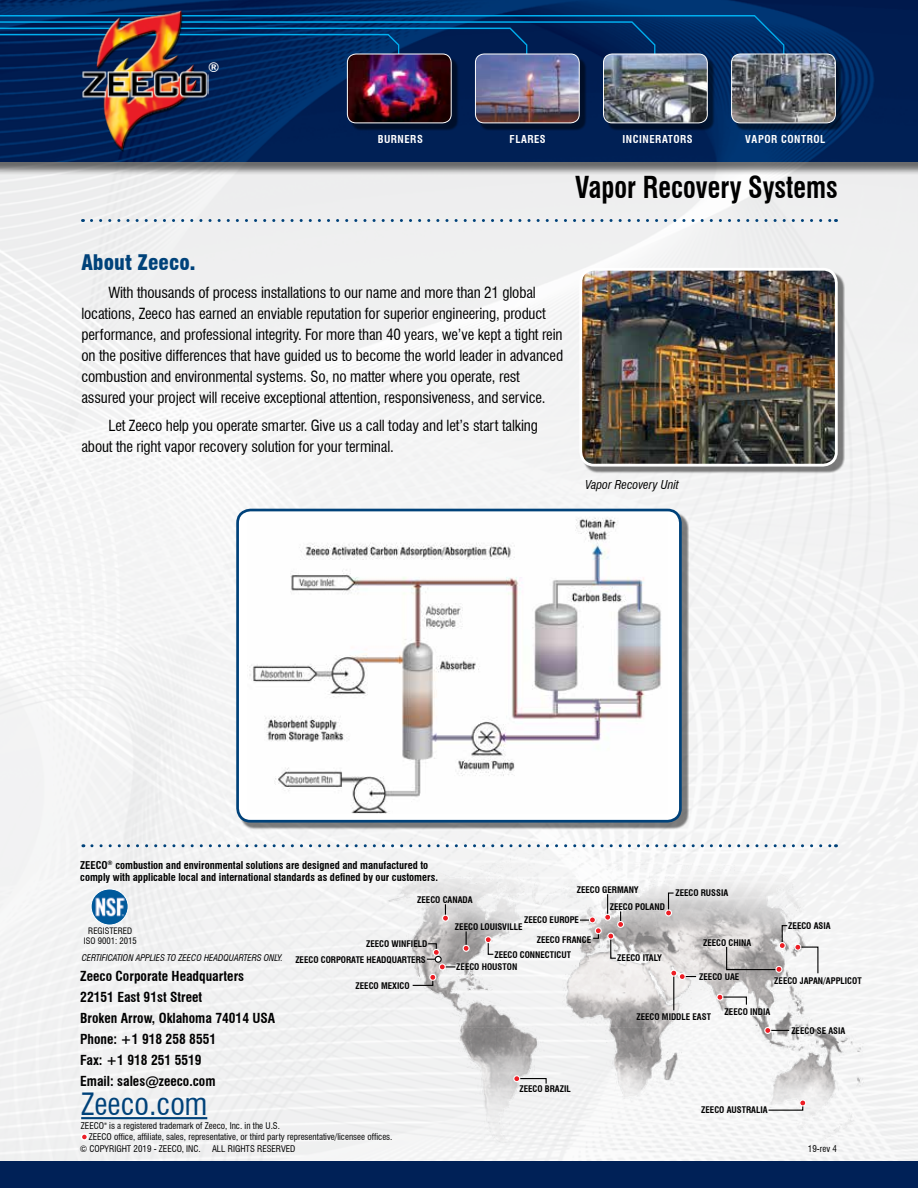
<style>
.page{position:relative;width:918px;height:1188px;background:#f2f2f3}
.page>*{position:absolute;margin:0;border:0;box-sizing:border-box;transform-origin:0 0}
.t1{font:condensed 30px "Swiss 721 BT";color:#00427a}
.t2{font:700 condensed 29.55px "Swiss 721 BT";color:#000;scale:.9 1}
.t3{font:900 condensed 21px "Swiss 721 BT";color:#00427a}
.t4{font:condensed 15px/21px "Swiss 721 BT";letter-spacing:-.01em;color:#000}
.t5{font:700 condensed 13.5px/21px "Swiss 721 BT";color:#000}
.t6{font:700 condensed 13.5px "Swiss 721 BT";color:#fff}
.t7{font:italic condensed 12px "Swiss 721 BT";color:#000}
.t8{font:700 condensed 10.65px "Swiss 721 BT";letter-spacing:.05em;color:#fff}
.t9{font:700 condensed 10.5px/12.6px "Swiss 721 BT";color:#000}
.t10{font:condensed 9px "Swiss 721 BT";color:#000}
.t11{font:italic condensed 9px "Swiss 721 BT";color:#000}
.t12{font:700 condensed 8.85px "Swiss 721 BT";color:#000}
.t13{font:condensed 8.7px/9.6px "Swiss 721 BT";color:#000;text-align:center}
.t14{font:700 condensed 3.45px "Swiss 721 BT";color:#000}
</style>
<div class="page">
<div style="left:0;top:0;width:918px;height:175px;background:#000;opacity:.55"></div>
<img style="left:0;top:0;width:918px;height:162px">
<svg style="left:0;top:14px;width:785px;height:43px;background:#01346c"></svg>
<div style="left:350px;top:57px;width:109px;height:74px;background:#000;opacity:.5"></div>
<img style="left:347px;top:54px;width:104px;height:69px">
<div style="left:347px;top:54px;width:105px;height:69px;border:1px solid #fff;border-radius:9px"></div>
<div style="left:478px;top:57px;width:109px;height:74px;background:#000;opacity:.5"></div>
<img style="left:475px;top:54px;width:104px;height:69px">
<div style="left:475px;top:54px;width:105px;height:69px;border:1px solid #fff;border-radius:9px"></div>
<div style="left:606px;top:57px;width:109px;height:74px;background:#000;opacity:.5"></div>
<img style="left:604px;top:54px;width:103px;height:69px">
<div style="left:603px;top:54px;width:105px;height:69px;border:1px solid #fff;border-radius:9px"></div>
<svg style="left:91px;top:219px;width:746px;height:3px"></svg>
<div style="left:734px;top:57px;width:109px;height:74px;background:#000;opacity:.5"></div>
<img style="left:732px;top:54px;width:103px;height:69px">
<div style="left:731px;top:54px;width:105px;height:69px;border:1px solid #fff;border-radius:9px"></div>
<svg style="left:92px;top:844px;width:744px;height:3px"></svg>
<div style="left:0;top:1161px;width:918px;height:27px;background:#002157"></div>
<hr style="left:81px;top:1117px;width:126px;height:2px;background:#00427a">
<div style="left:81px;top:1133px;width:7px;height:8px;border:2px solid #fff;border-radius:50%"></div>
<img style="left:81px;top:10px;width:128px;height:142px">
<div style="left:583px;top:271px;width:262px;height:203px;background:#000;opacity:.5"></div>
<img style="left:581px;top:269px;width:255px;height:196px">
<div style="left:579px;top:268px;width:259px;height:199px;border:3px solid #fff;border-radius:14px"></div>
<div style="left:240px;top:512px;width:449px;height:317px;background:#000;opacity:.5"></div>
<div style="left:238px;top:510px;width:442px;height:311px;background:#fff;border-radius:13px"></div>
<img style="left:247px;top:517px;width:415px;height:297px">
<div style="left:236px;top:509px;width:446px;height:314px;border:3px solid #00427a;border-radius:13px"></div>
<img style="left:381px;top:845px;width:483px;height:297px">
<svg style="left:765px;top:1027px;width:24px;height:6px"></svg>
<div style="left:764px;top:1027px;width:7px;height:7px;border:1px solid #fff;border-radius:50%"></div>
<svg style="left:666px;top:892px;width:9px;height:24px"></svg>
<div style="left:665px;top:909px;width:7px;height:7px;border:1px solid #fff;border-radius:50%"></div>
<hr style="left:673px;top:973px;width:1px;height:37px;background:#000">
<svg style="left:671px;top:970px;width:25px;height:10px"></svg>
<div style="left:670px;top:970px;width:7px;height:7px;border:1px solid #fff;border-radius:50%"></div>
<svg style="left:795px;top:944px;width:24px;height:30px"></svg>
<div style="left:794px;top:944px;width:7px;height:7px;border:1px solid #fff;border-radius:50%"></div>
<svg style="left:716px;top:994px;width:32px;height:12px"></svg>
<div style="left:716px;top:994px;width:7px;height:7px;border:1px solid #fff;border-radius:50%"></div>
<svg style="left:580px;top:894px;width:44px;height:65px"></svg>
<div style="left:589px;top:916px;width:7px;height:7px;border:1px solid #fff;border-radius:50%"></div>
<svg style="left:412px;top:943px;width:43px;height:43px"></svg>
<div style="left:435px;top:956px;width:7px;height:7px;border:1px solid #000;border-radius:50%"></div>
<svg style="left:485px;top:937px;width:9px;height:18px"></svg>
<div style="left:485px;top:936px;width:7px;height:7px;border:1px solid #fff;border-radius:50%"></div>
<hr style="left:727px;top:969px;width:51px;height:1px;background:#000">
<svg style="left:776px;top:966px;width:6px;height:6px"></svg>
<div style="left:775px;top:966px;width:7px;height:7px;border:1px solid #fff;border-radius:50%"></div>
<svg style="left:726px;top:947px;width:1px;height:23px"></svg>
<svg style="left:443px;top:904px;width:5px;height:16px"></svg>
<div style="left:442px;top:915px;width:7px;height:7px;border:1px solid #fff;border-radius:50%"></div>
<svg style="left:514px;top:1076px;width:33px;height:9px"></svg>
<div style="left:513px;top:1075px;width:7px;height:7px;border:1px solid #fff;border-radius:50%"></div>
<svg style="left:767px;top:1100px;width:39px;height:11px"></svg>
<div style="left:799px;top:1099px;width:7px;height:7px;border:1px solid #fff;border-radius:50%"></div>
<svg style="left:779px;top:925px;width:9px;height:24px"></svg>
<div style="left:779px;top:942px;width:7px;height:7px;border:1px solid #fff;border-radius:50%"></div>
<img style="left:93px;top:890px;width:34px;height:34px">
<div style="left:91px;top:889px;width:38px;height:37px;border:1px solid #fff;border-radius:50%"></div>
<svg style="left:463px;top:931px;width:6px;height:20px"></svg>
<div style="left:463px;top:945px;width:7px;height:7px;border:1px solid #fff;border-radius:50%"></div>
<p class="t6" style="left:208px;top:59px;width:13px">®</p>
<p class="t8" style="left:378px;top:133px;width:47px">BURNERS</p>
<p class="t8" style="left:510px;top:133px;width:38px">FLARES</p>
<p class="t8" style="left:623px;top:133px;width:72px">INCINERATORS</p>
<p class="t8" style="left:745px;top:133px;width:82px">VAPOR CONTROL</p>
<h2 class="t2" style="left:575px;top:169px;width:293px">Vapor Recovery Systems</h2>
<h3 class="t3" style="left:81px;top:250px;width:116px">About Zeeco.</h3>
<p class="t4" style="left:81px;top:282px;width:483px;text-indent:27px">With thousands of process installations to our name and more than 21 global locations, Zeeco has earned an enviable reputation for superior engineering, product performance, and professional integrity. For more than 40 years, we’ve kept a tight rein on the positive differences that have guided us to become the world leader in advanced combustion and environmental systems. So, no matter where you operate, rest assured your project will receive exceptional attention, responsiveness, and service.</p>
<p class="t4" style="left:81px;top:415px;width:458px;text-indent:27px">Let Zeeco help you operate smarter. Give us a call today and let’s start talking about the right vapor recovery solution for your terminal.</p>
<p class="t7" style="left:585px;top:478px;width:95px">Vapor Recovery Unit</p>
<p class="t9" style="left:80px;top:859px;width:359px">ZEECO<sup>®</sup> combustion and environmental solutions are designed and manufactured to comply with applicable local and international standards as defined by our customers.</p>
<p class="t12" style="left:417px;top:894px;width:57px">ZEECO CANADA</p>
<p class="t12" style="left:577px;top:885px;width:64px">ZEECO GERMANY</p>
<p class="t12" style="left:610px;top:901px;width:57px">ZEECO POLAND</p>
<p class="t13" style="left:84px;top:927px;width:54px">REGISTERED<br>ISO 9001: 2015</p>
<p class="t12" style="left:366px;top:939px;width:63px">ZEECO WINFIELD</p>
<p class="t12" style="left:524px;top:915px;width:56px">ZEECO EUROPE</p>
<p class="t12" style="left:455px;top:922px;width:69px">ZEECO LOUISVILLE</p>
<p class="t12" style="left:537px;top:934px;width:56px">ZEECO FRANCE</p>
<p class="t12" style="left:675px;top:888px;width:54px">ZEECO RUSSIA</p>
<p class="t12" style="left:703px;top:938px;width:50px">ZEECO CHINA</p>
<p class="t12" style="left:788px;top:920px;width:44px">ZEECO ASIA</p>
<p class="t11" style="left:82px;top:952px;width:203px">CERTIFICATION APPLIES TO ZEECO HEADQUARTERS ONLY.</p>
<p class="t12" style="left:295px;top:954px;width:132px">ZEECO CORPORATE HEADQUARTERS</p>
<p class="t5" style="left:80px;top:966px;width:197px">Zeeco Corporate Headquarters<br>22151 East 91st Street<br>Broken Arrow, Oklahoma 74014 USA<br>Phone: +1 918 258 8551<br>Fax: +1 918 251 5519<br>Email: sales@zeeco.com</p>
<h1 class="t1" style="left:81px;top:1086px;width:128px">Zeeco.com</h1>
<p class="t10" style="left:81px;top:1120px;width:25px">ZEECO</p>
<p class="t14" style="left:104px;top:1121px;width:4px">®</p>
<p class="t10" style="left:109px;top:1120px;width:172px">is a registered trademark of Zeeco, Inc. in the U.S.</p>
<p class="t10" style="left:89px;top:1132px;width:305px">ZEECO office, affiliate, sales, representative, or third party representative/licensee offices.</p>
<p class="t10" style="left:80px;top:1144px;width:217px">© COPYRIGHT 2019 - ZEECO, INC. ALL RIGHTS RESERVED</p>
<p class="t12" style="left:356px;top:980px;width:55px">ZEECO MEXICO</p>
<p class="t12" style="left:494px;top:949px;width:78px">ZEECO CONNECTICUT</p>
<p class="t12" style="left:456px;top:962px;width:63px">ZEECO HOUSTON</p>
<p class="t12" style="left:519px;top:1083px;width:53px">ZEECO BRAZIL</p>
<p class="t12" style="left:617px;top:953px;width:46px">ZEECO ITALY</p>
<p class="t12" style="left:699px;top:971px;width:42px">ZEECO UAE</p>
<p class="t12" style="left:774px;top:975px;width:89px">ZEECO JAPAN/APPLICOT</p>
<p class="t12" style="left:636px;top:1011px;width:76px">ZEECO MIDDLE EAST</p>
<p class="t12" style="left:725px;top:1006px;width:47px">ZEECO INDIA</p>
<p class="t12" style="left:791px;top:1025px;width:56px">ZEECO SE ASIA</p>
<p class="t12" style="left:701px;top:1105px;width:68px">ZEECO AUSTRALIA</p>
<p class="t10" style="left:808px;top:1144px;width:31px">19-rev 4</p>
</div>
